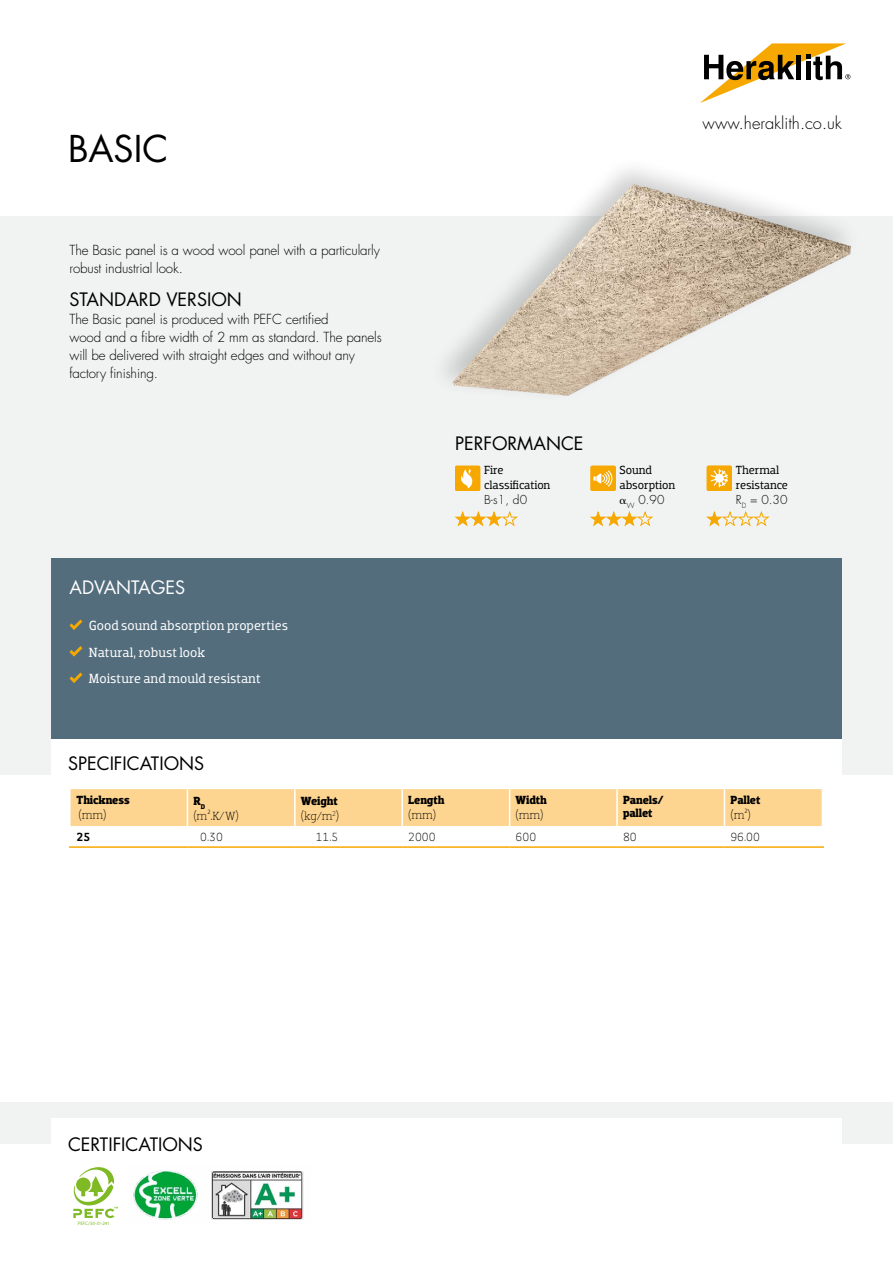
<style>
.page{position:relative;width:893px;height:1263px;background:#fff}
.page>*{position:absolute;margin:0;border:0;box-sizing:border-box;transform-origin:0 0}
.t1{font:36px "Futura Std";color:#000}
.t2{font:18px "Futura Std";color:#000}
.t3{font:18px "Futura Std";color:#fff}
.t4{font:300 16.5px "Futura Std";color:#000}
.t5{font:300 13.5px/18px "Futura Std";letter-spacing:-.01em;color:#000}
.t6{font:13.5px/26.5px "Dobra Slab";color:#fff}
.t7{font:700 12px/15px "Dobra Slab";letter-spacing:-.01em;color:#000}
.t8{font:12px/15px "Dobra Slab";letter-spacing:-.01em;color:#000}
.t9{font:300 12px/15px "Dobra Slab";color:#000}
.t10{font:300 12px "Futura Std";letter-spacing:.005em;color:#000}
.t11{font:500 12px "Dobra Slab";color:#000}
.t12{font:300 4.95px "M Arial";letter-spacing:-.005em;color:#7fba25}
.s1{font-weight:700}
.s2{font-weight:300}
.s3{font-family:"Universal Std Greekw Math Pi";font-weight:400}
</style>
<div class="page">
<div style="left:0;top:216px;width:893px;height:558px;background:#f1f3f3"></div>
<div style="left:51px;top:738px;width:791px;height:51px;background:#fff"></div>
<div style="left:0;top:1102px;width:893px;height:42px;background:#f1f3f3"></div>
<div style="left:51px;top:1119px;width:791px;height:51px;background:#fff"></div>
<div style="left:427px;top:155px;width:436px;height:249px;background:#000;opacity:.2"></div>
<img style="left:501px;top:186px;width:131px;height:142px">
<div style="left:51px;top:558px;width:791px;height:180px;background:#536d7d"></div>
<svg style="left:69px;top:619px;width:13px;height:11px"></svg>
<svg style="left:69px;top:646px;width:13px;height:11px"></svg>
<svg style="left:69px;top:672px;width:13px;height:11px"></svg>
<svg style="left:700px;top:43px;width:150px;height:60px"></svg>
<svg style="left:454px;top:512px;width:64px;height:14px"></svg>
<div style="left:455px;top:466px;width:25px;height:24px;background:#f7a800"></div>
<div style="left:455px;top:466px;width:25px;height:25px;border:1px solid #f7a800"></div>
<svg style="left:461px;top:469px;width:12px;height:19px"></svg>
<svg style="left:706px;top:512px;width:64px;height:14px"></svg>
<div style="left:707px;top:466px;width:24px;height:24px;background:#f7a800"></div>
<div style="left:707px;top:466px;width:25px;height:25px;border:1px solid #f7a800"></div>
<svg style="left:711px;top:469px;width:17px;height:18px"></svg>
<svg style="left:590px;top:512px;width:63px;height:14px"></svg>
<div style="left:591px;top:466px;width:24px;height:24px;background:#f7a800"></div>
<div style="left:590px;top:466px;width:26px;height:25px;border:1px solid #f7a800"></div>
<svg style="left:593px;top:470px;width:19px;height:16px"></svg>
<div style="left:71px;top:789px;width:751px;height:37px;background:#fdd590"></div>
<hr style="left:69px;top:846px;width:118px;height:2px;background:#f7a800">
<hr style="left:187px;top:846px;width:108px;height:2px;background:#f7a800">
<hr style="left:295px;top:846px;width:107px;height:2px;background:#f7a800">
<hr style="left:402px;top:846px;width:108px;height:2px;background:#f7a800">
<hr style="left:510px;top:846px;width:107px;height:2px;background:#f7a800">
<hr style="left:617px;top:846px;width:107px;height:2px;background:#f7a800">
<hr style="left:724px;top:846px;width:100px;height:2px;background:#f7a800">
<hr style="left:187px;top:789px;width:1px;height:37px;background:#fff">
<hr style="left:294px;top:789px;width:2px;height:37px;background:#fff">
<hr style="left:401px;top:789px;width:2px;height:37px;background:#fff">
<hr style="left:509px;top:789px;width:1px;height:37px;background:#fff">
<hr style="left:616px;top:789px;width:2px;height:37px;background:#fff">
<hr style="left:724px;top:789px;width:1px;height:37px;background:#fff">
<svg style="left:73px;top:1167px;width:45px;height:51px"></svg>
<img style="left:133px;top:1170px;width:171px;height:50px">
<h1 class="t1" style="left:68px;top:126px;width:102px">BASIC</h1>
<p class="t5" style="left:69px;top:241px;width:312px">The Basic panel is a wood wool panel with a particularly robust industrial look.</p>
<h2 class="t2" style="left:69px;top:288px;width:174px">STANDARD VERSION</h2>
<p class="t5" style="left:69px;top:310px;width:314px">The Basic panel is produced with PEFC certified<br>wood and a fibre width of 2 mm as standard. The panels will be delivered with straight edges and without any factory finishing.</p>
<h2 class="t2" style="left:455px;top:432px;width:130px">PERFORMANCE</h2>
<p class="t8" style="left:484px;top:463px;width:68px">Fire classification</p>
<p class="t10" style="left:484px;top:492px;width:45px">B-s1, d0</p>
<h2 class="t3" style="left:69px;top:576px;width:117px">ADVANTAGES</h2>
<p class="t6" style="left:89px;top:612px;width:201px">Good sound absorption properties<br>Natural, robust look<br>Moisture and mould resistant</p>
<h2 class="t2" style="left:68px;top:752px;width:138px">SPECIFICATIONS</h2>
<p class="t7" style="left:77px;top:792px;width:55px">Thickness</p>
<p class="t9" style="left:79px;top:807px;width:29px">(mm)</p>
<p class="t9" style="left:193px;top:793px;width:47px"><span class="s1">R</span><sub>D </sub>(m².K/W)</p>
<p class="t7" style="left:301px;top:793px;width:40px">Weight <span class="s2">(kg/m</span><sup>2</sup><span class="s2">)</span></p>
<p class="t7" style="left:408px;top:792px;width:38px">Length</p>
<p class="t9" style="left:408px;top:807px;width:29px">(mm)</p>
<p class="t7" style="left:516px;top:792px;width:33px">Width</p>
<p class="t9" style="left:516px;top:807px;width:29px">(mm)</p>
<p class="t4" style="left:703px;top:113px;width:141px">www.heraklith.co.uk</p>
<p class="t8" style="left:620px;top:463px;width:57px">Sound absorption</p>
<p class="t10" style="left:620px;top:492px;width:46px"><span class="s3">α</span><sub>W</sub> 0.90</p>
<p class="t8" style="left:736px;top:463px;width:54px">Thermal resistance</p>
<p class="t10" style="left:736px;top:492px;width:53px">R<sub>D</sub> = 0.30</p>
<p class="t7" style="left:623px;top:793px;width:42px;line-height:13.5px">Panels/ pallet</p>
<p class="t7" style="left:730px;top:792px;width:31px">Pallet</p>
<p class="t9" style="left:730px;top:807px;width:22px">(m²)</p>
<p class="t11" style="left:77px;top:829px;width:16px">25</p>
<p class="t9" style="left:200px;top:829px;width:24px">0.30</p>
<p class="t9" style="left:316px;top:829px;width:24px">11.5</p>
<p class="t9" style="left:408px;top:829px;width:29px">2000</p>
<p class="t9" style="left:516px;top:829px;width:22px">600</p>
<p class="t9" style="left:623px;top:829px;width:15px">80</p>
<p class="t9" style="left:730px;top:829px;width:31px">96.00</p>
<h2 class="t2" style="left:68px;top:1133px;width:136px">CERTIFICATIONS</h2>
<p class="t12" style="left:78px;top:1220px;width:33px">PEFC/30-31-241</p>
</div>
